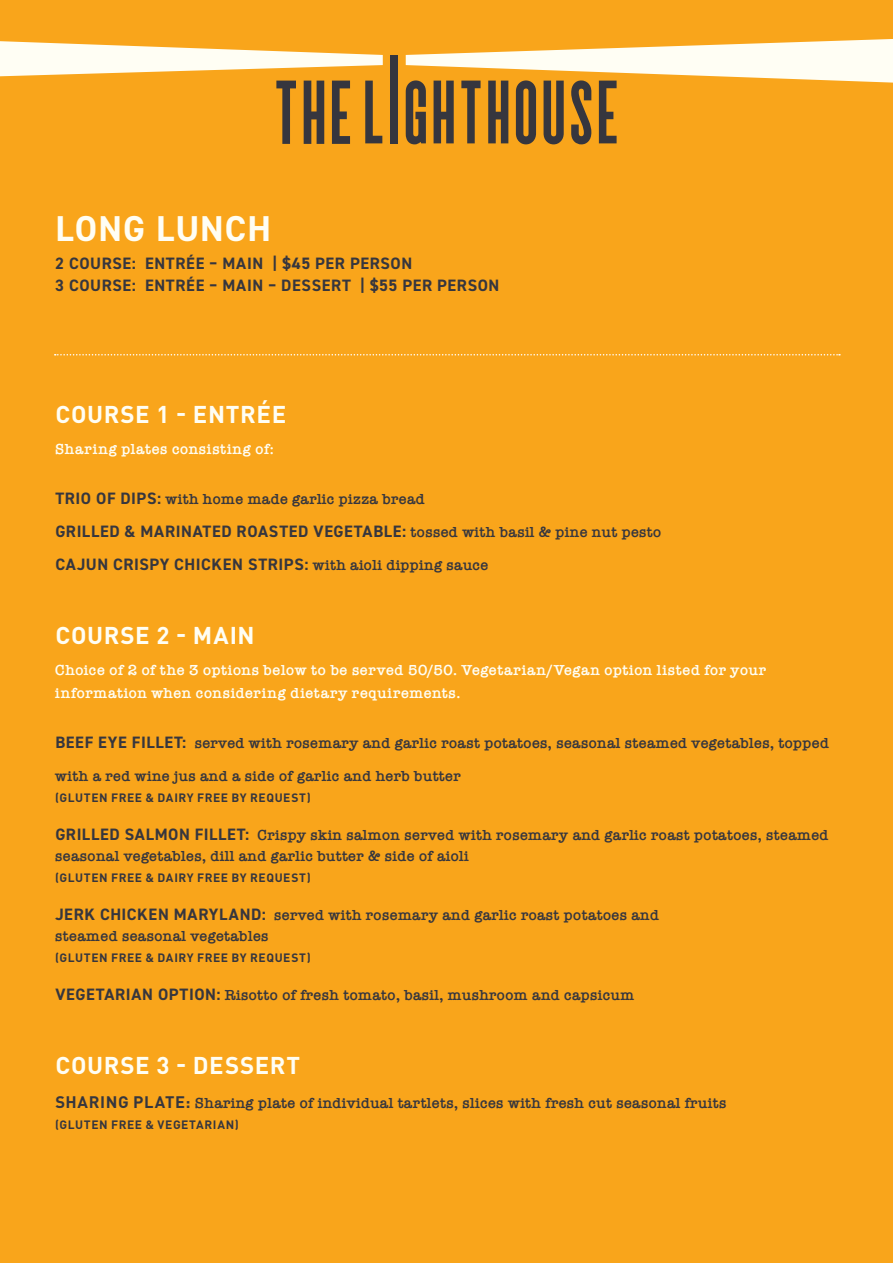
<style>
.page{position:relative;width:893px;height:1263px;background:#f9a51b}
.page>*{position:absolute;margin:0;border:0;box-sizing:border-box;transform-origin:0 0}
.t1{font:700 36px "DIN2014";letter-spacing:.03em;color:#fffef4}
.t2{font:700 24px "DIN Pro";letter-spacing:.025em;color:#fffef4}
.t3{font:700 16.5px/22.5px "DIN2014";letter-spacing:.04em;color:#36363e}
.t4{font:600 15px/21px "American Typewriter";letter-spacing:.02em;color:#36363e}
.t5{font:600 15px/22.5px "American Typewriter";letter-spacing:.035em;color:#fffef4}
.t6{font:700 12px "DIN Pro";letter-spacing:.05em;color:#36363e}
.s1{font-family:"DIN2014";font-weight:700;font-size:16.5px}
.s2{font-family:"American Typewriter";font-weight:600;font-size:15px}
.s3{font-family:"DIN Pro";font-weight:700;font-size:16.5px}
</style>
<div class="page">
<svg style="left:406px;top:39px;width:487px;height:105px"></svg>
<svg style="left:0;top:41px;width:383px;height:103px"></svg>
<div style="left:390px;top:55px;width:8px;height:88px;background:#36363e"></div>
<svg style="left:55px;top:354px;width:785px;height:1px"></svg>
<h1 class="t1" style="left:55px;top:204px;width:217px">LONG LUNCH</h1>
<p class="t3" style="left:55px;top:252px;width:446px">2 COURSE: ENTRÉE – MAIN | $45 PER PERSON<br>3 COURSE: ENTRÉE – MAIN – DESSERT | $55 PER PERSON</p>
<h2 class="t2" style="left:55px;top:398px;width:232px">COURSE 1 - ENTRÉE</h2>
<p class="t5" style="left:55px;top:437px;width:220px">Sharing plates consisting of:</p>
<p class="t4" style="left:55px;top:488px;width:371px"><span class="s1">TRIO OF DIPS:</span> with home made garlic pizza bread</p>
<p class="t3" style="left:55px;top:514px;width:608px;line-height:33px">GRILLED &amp; MARINATED ROASTED VEGETABLE: <span class="s2">tossed with basil &amp; pine nut pesto<br></span>CAJUN CRISPY CHICKEN STRIPS: <span class="s2">with aioli dipping sauce</span></p>
<h2 class="t2" style="left:55px;top:619px;width:201px">COURSE 2 - MAIN</h2>
<p class="t5" style="left:55px;top:658px;width:712px">Choice of 2 of the 3 options below to be served 50/50. Vegetarian/Vegan option listed for your information when considering dietary requirements.</p>
<p class="t4" style="left:55px;top:732px;width:775px"><span class="s1">BEEF EYE FILLET:</span> served with rosemary and garlic roast potatoes, seasonal steamed vegetables, topped</p>
<p class="t4" style="left:55px;top:765px;width:407px">with a red wine jus and a side of garlic and herb butter</p>
<p class="t6" style="left:55px;top:789px;width:257px">(GLUTEN FREE &amp; DAIRY FREE BY REQUEST)</p>
<p class="t4" style="left:55px;top:824px;width:775px"><span class="s1">GRILLED SALMON FILLET:</span> Crispy skin salmon served with rosemary and garlic roast potatoes, steamed seasonal vegetables, dill and garlic butter &amp; side of aioli</p>
<p class="t6" style="left:55px;top:869px;width:257px">(GLUTEN FREE &amp; DAIRY FREE BY REQUEST)</p>
<p class="t4" style="left:55px;top:904px;width:605px"><span class="s1">JERK CHICKEN MARYLAND:</span> served with rosemary and garlic roast potatoes and steamed seasonal vegetables</p>
<p class="t6" style="left:55px;top:949px;width:257px">(GLUTEN FREE &amp; DAIRY FREE BY REQUEST)</p>
<p class="t4" style="left:55px;top:984px;width:580px"><span class="s1">VEGETARIAN OPTION:</span> Risotto of fresh tomato, basil, mushroom and capsicum</p>
<h2 class="t2" style="left:55px;top:1049px;width:246px">COURSE 3 - DESSERT</h2>
<p class="t4" style="left:55px;top:1092px;width:673px"><span class="s3">SHARING PLATE:</span> Sharing plate of individual tartlets, slices with fresh cut seasonal fruits</p>
<p class="t6" style="left:55px;top:1116px;width:185px">(GLUTEN FREE &amp; VEGETARIAN)</p>
</div>
